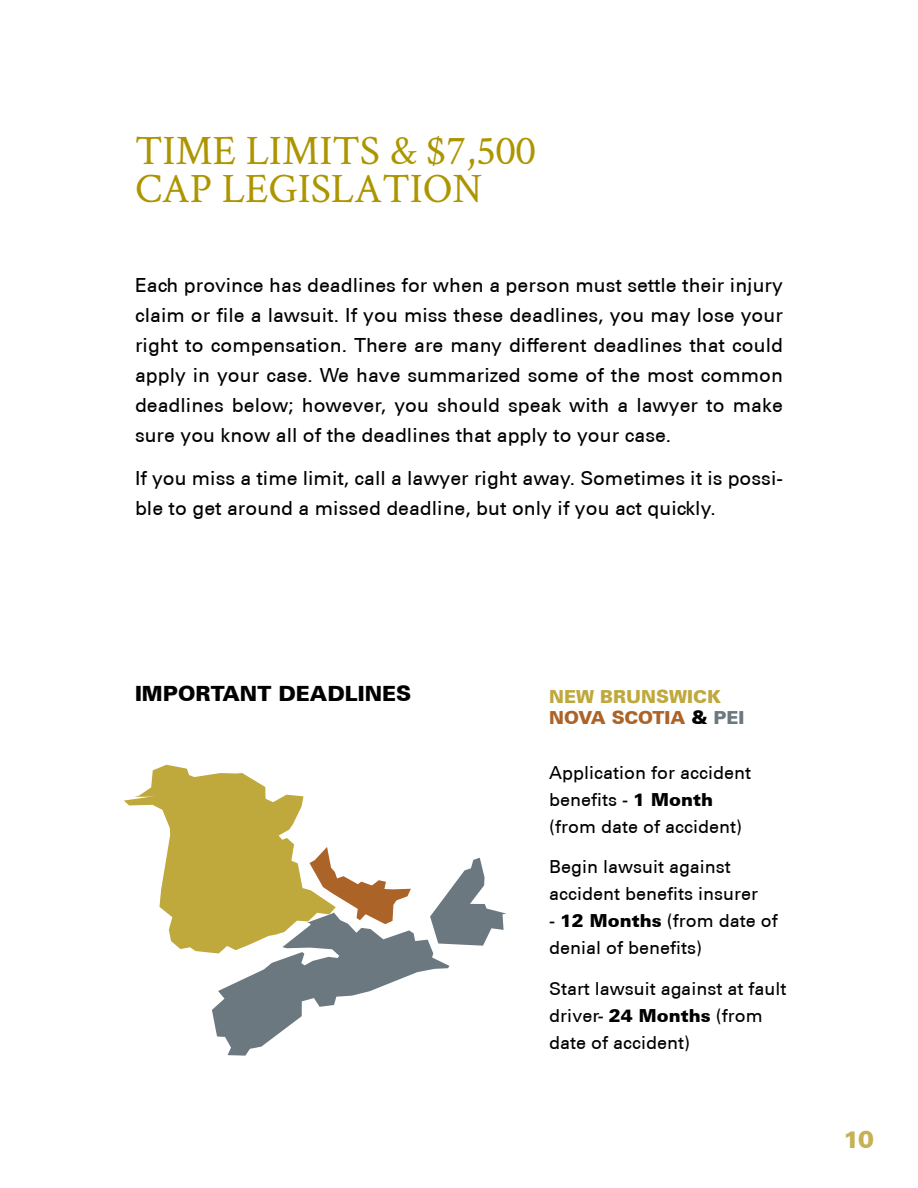
<style>
.page{position:relative;width:918px;height:1188px;background:#fff}
.page>*{position:absolute;margin:0;border:0;box-sizing:border-box;transform-origin:0 0}
.t1{font:42px/37.5px "Crimson Text";color:#ad9500}
.t2{font:900 24px "Univers CE";color:#c6b154}
.t3{font:900 21px "Univers CE";color:#000}
.t4{font:500 19.5px/30px "Univers CE";color:#000;text-align:justify}
.t5{font:500 18px/27px "Univers CE";color:#000}
.t6{font:900 18px/21px "Univers CE";color:#bfa83c}
.s1{color:#ab6328}
.s2{color:#000}
.s3{color:#6b7880}
.s4{font-weight:900}
</style>
<div class="page">
<svg style="left:124px;top:765px;width:382px;height:291px"></svg>
<h1 class="t1" style="left:135px;top:131px;width:402px">TIME LIMITS &amp; $7,500<br>CAP LEGISLATION</h1>
<p class="t4" style="left:135px;top:271px;width:650px">Each province has deadlines for when a person must settle their injury claim or file a lawsuit. If you miss these deadlines, you may lose your right to compensation. There are many different deadlines that could apply in your case. We have summarized some of the most common deadlines below; however, you should speak with a lawyer to make sure you know all of the deadlines that apply to your case.</p>
<p class="t4" style="left:135px;top:464px;width:649px">If you miss a time limit, call a lawyer right away. Sometimes it is possi&shy;ble to get around a missed deadline, but only if you act quickly.</p>
<p class="t3" style="left:135px;top:681px;width:278px">IMPORTANT DEADLINES</p>
<p class="t6" style="left:549px;top:686px;width:197px">NEW BRUNSWICK<br><span class="s1">NOVA SCOTIA</span> <span class="s2">&amp;</span> <span class="s3">PEI</span></p>
<p class="t5" style="left:549px;top:760px;width:204px">Application for accident benefits - <span class="s4">1 Month </span>(from date of accident)</p>
<p class="t5" style="left:549px;top:854px;width:211px">Begin lawsuit against accident benefits insurer</p>
<p class="t5" style="left:549px;top:908px;width:230px">- <span class="s4">12 Months</span> (from date of denial of benefits)</p>
<p class="t5" style="left:549px;top:976px;width:239px">Start lawsuit against at fault driver- <span class="s4">24 Months</span> (from date of accident)</p>
<p class="t2" style="left:844px;top:1125px;width:32px">10</p>
</div>
